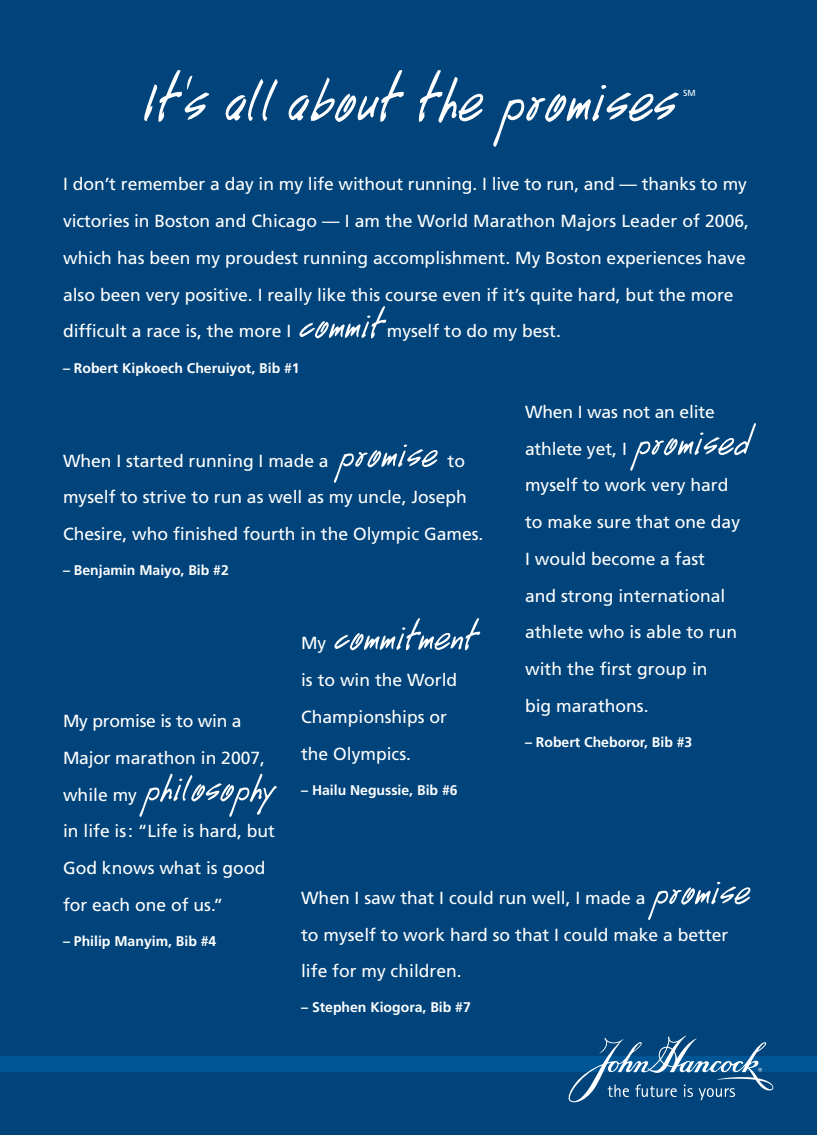
<style>
.page{position:relative;width:817px;height:1135px;background:#fff}
.page>*{position:absolute;margin:0;border:0;box-sizing:border-box;transform-origin:0 0}
.t1{font:700 81.9px "Handwriting";color:#fff;scale:.96 1}
.t2{font:700 50.75px "Handwriting";color:#fff}
.t3{font:17.5px/36.8px "Frutiger LT Std";color:#fff}
.t4{font:700 14px "Frutiger LT Std";color:#fff}
.t5{font:8.75px "Frutiger LT Std";color:#fff}
</style>
<div class="page">
<div style="left:0;top:0;width:816px;height:1134px;background:#00447b"></div>
<h1 class="t1" style="left:143px;top:70px;width:557px">It's all about the promises</h1>
<p class="t5" style="left:683px;top:89px;width:14px">SM</p>
<p class="t3" style="left:63px;top:167px;width:687px">I don’t remember a day in my life without running. I live to run, and — thanks to my victories in Boston and Chicago — I am the World Marathon Majors Leader of 2006, which has been my proudest running accomplishment. My Boston experiences have also been very positive. I really like this course even if it’s quite hard, but the more difficult a race is, the more I</p>
<h2 class="t2" style="left:299px;top:306px;width:86px">commit</h2>
<p class="t3" style="left:386px;top:314px;width:176px">myself to do my best.</p>
<p class="t4" style="left:63px;top:362px;width:238px">– Robert Kipkoech Cheruiyot, Bib #1</p>
<p class="t3" style="left:525px;top:394px;width:191px">When I was not an elite athlete yet, I</p>
<h2 class="t2" style="left:635px;top:423px;width:117px">promised</h2>
<p class="t3" style="left:525px;top:468px;width:216px">myself to work very hard to make sure that one day<br>I would become a fast and strong international athlete who is able to run with the first group in<br>big marathons.</p>
<p class="t4" style="left:525px;top:736px;width:169px">– Robert Cheboror, Bib #3</p>
<p class="t3" style="left:63px;top:443px;width:267px">When I started running I made a</p>
<h2 class="t2" style="left:339px;top:435px;width:100px">promise</h2>
<p class="t3" style="left:63px;top:443px;width:422px;text-indent:384px">to myself to strive to run as well as my uncle, Joseph<br>Chesire, who finished fourth in the Olympic Games.</p>
<p class="t4" style="left:63px;top:564px;width:167px">– Benjamin Maiyo, Bib #2</p>
<h2 class="t2" style="left:334px;top:617px;width:145px">commitment</h2>
<p class="t3" style="left:301px;top:663px;width:158px">is to win the World<br>Championships or the Olympics.</p>
<p class="t4" style="left:301px;top:784px;width:158px">– Hailu Negussie, Bib #6</p>
<p class="t3" style="left:301px;top:626px;width:27px">My</p>
<p class="t3" style="left:63px;top:703px;width:203px">My promise is to win a<br>Major marathon in 2007, while my</p>
<h2 class="t2" style="left:144px;top:768px;width:132px">philosophy</h2>
<p class="t3" style="left:63px;top:814px;width:213px">in life is: “Life is hard, but<br>God knows what is good for each one of us ”.</p>
<p class="t4" style="left:63px;top:935px;width:155px">– Philip Manyim, Bib #4</p>
<p class="t3" style="left:301px;top:880px;width:346px">When I saw that I could run well, I made a</p>
<h2 class="t2" style="left:653px;top:872px;width:99px">promise</h2>
<p class="t3" style="left:301px;top:917px;width:428px">to myself to work hard so that I could make a better life for my children.</p>
<p class="t4" style="left:301px;top:1001px;width:171px">– Stephen Kiogora, Bib #7</p>
</div>
